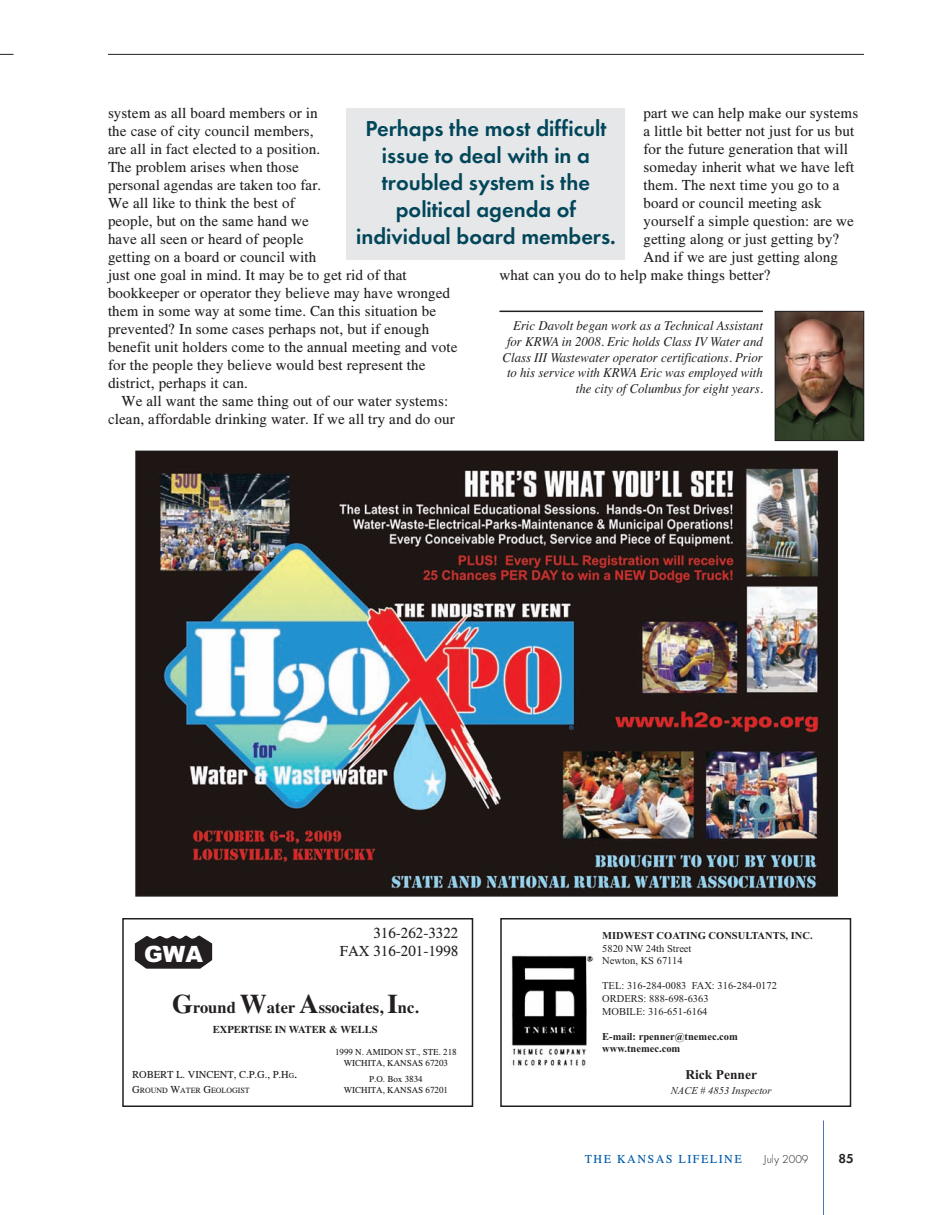
<style>
.page{position:relative;width:945px;height:1215px;background:#fff}
.page>*{position:absolute;margin:0;border:0;box-sizing:border-box;transform-origin:0 0}
.t1{font:600 22.5px/27px "Futura T";color:#02465a;text-align:center}
.t2{font:900 22.5px "Arial";color:#fff}
.t3{font:700 16.5px "Times";color:#231f20}
.t4{font:15px/18px "Times CSATT";letter-spacing:.01em;color:#231f20}
.t5{font:italic 13.5px/15.8px "Times";color:#231f20;text-align:right;scale:.95 1}
.t6{font:700 13.5px "Times New Roman";color:#231f20}
.t7{font:600 13.5px "Futura T";color:#231f20}
.t8{font:12px "Times CSATT";letter-spacing:.125em;color:#015ba9}
.t9{font:300 12px "Futura T";color:#231f20}
.t10{font:10.5px/12.6px "Times New Roman";color:#231f20}
.t11{font:700 10.5px/12.8px "Times New Roman";color:#231f20}
.t12{font:10.5px "Times CSATT";color:#231f20}
.t13{font:700 10.5px "Times";color:#231f20}
.t14{font:italic 10.5px "Times New Roman";color:#231f20}
.t15{font:9px/10.5px "Times CSATT";color:#231f20;text-align:center}
.t16{font:7.8px "Times CSATT";color:#231f20}
.s1{font-size:27px}
.s2{font-size:7.5px}
.s3{font-size:13.5px}
.s4{font-size:10.5px}
</style>
<div class="page">
<hr style="left:823px;top:1120px;width:1px;height:95px;background:#4975b9">
<hr style="left:108px;top:54px;width:756px;height:1px;background:#231f20">
<svg style="left:0;top:54px;width:14px;height:1px"></svg>
<div style="left:347px;top:108px;width:278px;height:152px;background:#e6e7e9"></div>
<hr style="left:500px;top:311px;width:263px;height:1px;background:#231f20">
<img style="left:777px;top:313px;width:85px;height:126px">
<div style="left:775px;top:311px;width:89px;height:130px;border:1px solid #231f20"></div>
<img style="left:138px;top:453px;width:698px;height:441px">
<div style="left:122px;top:918px;width:351px;height:189px;border:2px solid #231f20"></div>
<svg style="left:135px;top:936px;width:77px;height:33px"></svg>
<div style="left:188px;top:929px;width:10px;height:9px;background:#fff;border-radius:50%"></div>
<div style="left:149px;top:929px;width:9px;height:10px;background:#fff;border-radius:50%"></div>
<div style="left:162px;top:928px;width:10px;height:10px;background:#fff;border-radius:50%"></div>
<div style="left:175px;top:929px;width:10px;height:10px;background:#fff;border-radius:50%"></div>
<div style="left:500px;top:918px;width:351px;height:189px;border:2px solid #231f20"></div>
<img style="left:511px;top:955px;width:83px;height:111px">
<p class="t4" style="left:108px;top:106px;width:351px">system as all board members or in<br>the case of city council members,<br>are all in fact elected to a position.<br>The problem arises when those<br>personal agendas are taken too far.<br>We all like to think the best of<br>people, but on the same hand we<br>have all seen or heard of people<br>getting on a board or council with<br>just one goal in mind. It may be to get rid of that bookkeeper or operator they believe may have wronged them in some way at some time. Can this situation be prevented? In some cases perhaps not, but if enough benefit unit holders come to the annual meeting and vote for the people they believe would best represent the district, perhaps it can.</p>
<p class="t4" style="left:108px;top:394px;width:348px;text-align:center">We all want the same thing out of our water systems: clean, affordable drinking water. If we all try and do our</p>
<p class="t4" style="left:643px;top:106px;width:216px">part we can help make our systems</p>
<p class="t4" style="left:643px;top:124px;width:212px">a little bit better not just for us but</p>
<p class="t4" style="left:643px;top:142px;width:206px">for the future generation that will</p>
<p class="t4" style="left:643px;top:160px;width:213px">someday inherit what we have left</p>
<p class="t4" style="left:643px;top:178px;width:198px">them. The next time you go to a</p>
<p class="t4" style="left:643px;top:196px;width:180px">board or council meeting ask</p>
<p class="t4" style="left:643px;top:214px;width:212px">yourself a simple question: are we</p>
<p class="t4" style="left:643px;top:232px;width:198px">getting along or just getting by?</p>
<p class="t4" style="left:643px;top:250px;width:196px">And if we are just getting along</p>
<p class="t4" style="left:500px;top:268px;width:273px">what can you do to help make things better?</p>
<h1 class="t1" style="left:356px;top:116px;width:261px">Perhaps the most difficult issue to deal with in a troubled system is the political agenda of individual board members.</h1>
<p class="t5" style="left:503px;top:319px;width:276px">Eric Davolt began work as a Technical Assistant for KRWA in 2008. Eric holds Class IV Water and Class III Wastewater operator certifications. Prior to his service with KRWA Eric was employed with the city of Columbus for eight years.</p>
<p class="t4" style="left:340px;top:925px;width:120px;text-align:right">316-262-3322<br>FAX 316-201-1998</p>
<p class="t3" style="left:172px;top:1001px;width:248px"><span class="s1">G</span>round <span class="s1">W</span>ater <span class="s1">A</span>ssociates, <span class="s1">I</span>nc.</p>
<p class="t13" style="left:213px;top:1025px;width:166px">EXPERTISE IN WATER &amp; WELLS</p>
<p class="t12" style="left:132px;top:1070px;width:167px">ROBERT L. VINCENT, C.P.G., P.H<span class="s2">G</span><span class="s3">.</span></p>
<p class="t16" style="left:132px;top:1087px;width:119px"><span class="s4">G</span>ROUND <span class="s4">W</span>ATER <span class="s4">G</span>EOLOGIST</p>
<h1 class="t2" style="left:144px;top:941px;width:60px">GWA</h1>
<p class="t15" style="left:335px;top:1048px;width:123px">1999 N. AMIDON ST., STE. 218<br>WICHITA, KANSAS 67203</p>
<p class="t15" style="left:344px;top:1075px;width:106px">P.O. Box 3834<br>WICHITA, KANSAS 67201</p>
<p class="t11" style="left:602px;top:929px;width:212px">MIDWEST COATING CONSULTANTS, INC.</p>
<p class="t10" style="left:602px;top:942px;width:91px">5820 NW 24th Street<br>Newton, KS 67114</p>
<p class="t10" style="left:602px;top:979px;width:176px">TEL: 316-284-0083 FAX: 316-284-0172<br>ORDERS: 888-698-6363<br>MOBILE: 316-651-6164</p>
<p class="t11" style="left:602px;top:1030px;width:137px">E-mail: rpenner@tnemec.com www.tnemec.com</p>
<p class="t6" style="left:685px;top:1067px;width:73px">Rick Penner</p>
<p class="t14" style="left:671px;top:1084px;width:102px">NACE # 4853 Inspector</p>
<p class="t8" style="left:585px;top:1155px;width:158px">THE KANSAS LIFELINE</p>
<p class="t9" style="left:764px;top:1155px;width:46px">July 2009</p>
<p class="t7" style="left:838px;top:1153px;width:17px">85</p>
</div>
